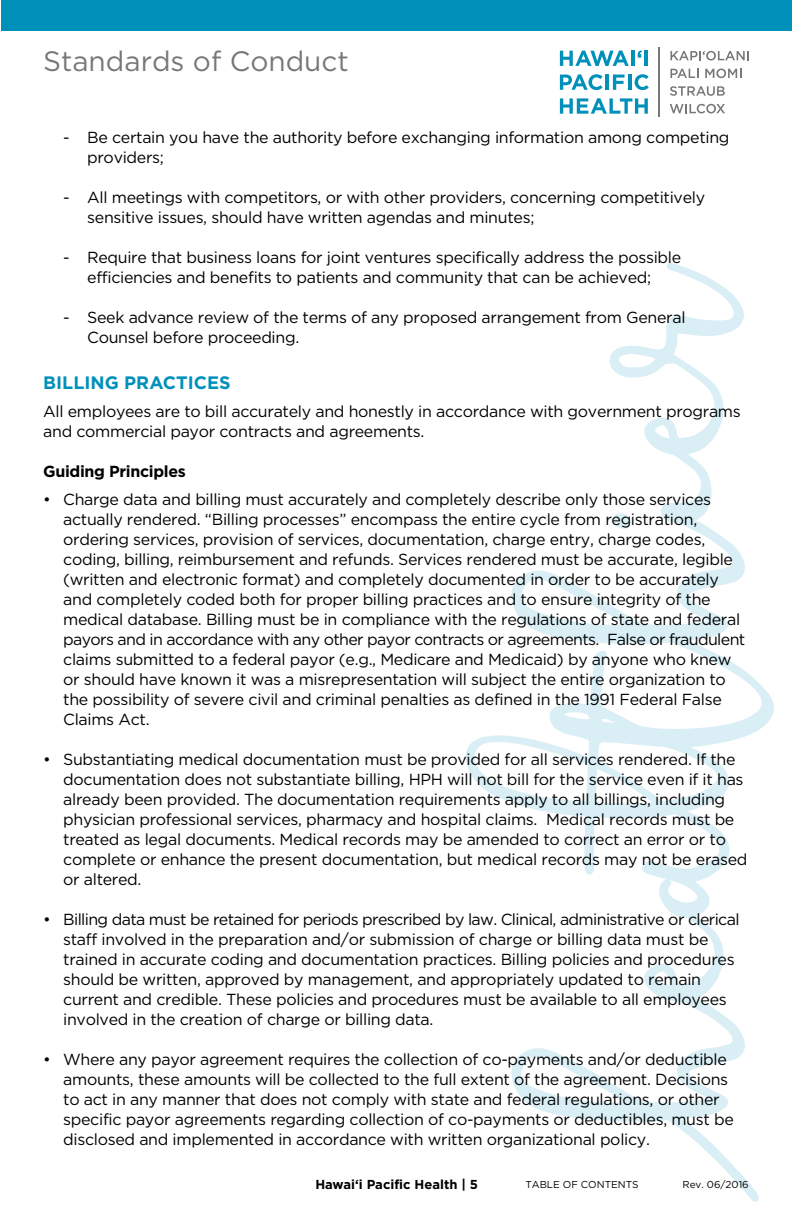
<style>
.page{position:relative;width:792px;height:1224px;background:#fff}
.page>*{position:absolute;margin:0;border:0;box-sizing:border-box;transform-origin:0 0}
.t1{font:28px "Gotham";color:#777679}
.t2{font:700 18px "Gotham";color:#0090ba}
.t3{font:16px/20px "Gotham";letter-spacing:-.02em;color:#000}
.t4{font:700 16px "Gotham";letter-spacing:-.02em;color:#000}
.t5{font:700 13px "Gotham";color:#000}
.t6{font:10px "Gotham";color:#000}
</style>
<div class="page">
<svg style="left:466px;top:262px;width:308px;height:940px"></svg>
<svg style="left:614px;top:513px;width:17px;height:16px"></svg>
<svg style="left:670px;top:51px;width:79px;height:9px"></svg>
<svg style="left:670px;top:69px;width:29px;height:9px"></svg>
<svg style="left:705px;top:69px;width:36px;height:9px"></svg>
<svg style="left:670px;top:86px;width:55px;height:10px"></svg>
<svg style="left:670px;top:104px;width:55px;height:9px"></svg>
<svg style="left:560px;top:51px;width:69px;height:15px"></svg>
<hr style="left:631px;top:51px;width:4px;height:15px;background:#0090ba">
<svg style="left:638px;top:51px;width:4px;height:7px"></svg>
<hr style="left:645px;top:51px;width:3px;height:15px;background:#0090ba">
<svg style="left:560px;top:74px;width:43px;height:16px"></svg>
<hr style="left:606px;top:75px;width:3px;height:15px;background:#0090ba">
<svg style="left:613px;top:75px;width:12px;height:15px"></svg>
<hr style="left:628px;top:75px;width:3px;height:15px;background:#0090ba">
<svg style="left:635px;top:74px;width:14px;height:16px"></svg>
<svg style="left:560px;top:98px;width:88px;height:16px"></svg>
<hr style="left:659px;top:48px;width:1px;height:69px;background:#777679">
<div style="left:1px;top:0;width:791px;height:31px;background:#0090ba"></div>
<h1 class="t1" style="left:43px;top:46px;width:307px">Standards of Conduct</h1>
<p class="t3" style="left:87px;top:127px;width:644px;text-indent:-24px">- Be certain you have the authority before exchanging information among competing providers;</p>
<p class="t3" style="left:87px;top:187px;width:620px;text-indent:-24px">- All meetings with competitors, or with other providers, concerning competitively sensitive issues, should have written agendas and minutes;</p>
<p class="t3" style="left:63px;top:247px;width:620px;text-align:center">- Require that business loans for joint ventures specifically address the possible efficiencies and benefits to patients and community that can be achieved;</p>
<p class="t3" style="left:87px;top:307px;width:600px;text-indent:-24px">- Seek advance review of the terms of any proposed arrangement from General<br>Counsel before proceeding.</p>
<p class="t2" style="left:43px;top:372px;width:189px">BILLING PRACTICES</p>
<p class="t3" style="left:43px;top:401px;width:699px">All employees are to bill accurately and honestly in accordance with government programs and commercial payor contracts and agreements.</p>
<p class="t4" style="left:43px;top:462px;width:144px">Guiding Principles</p>
<p class="t3" style="left:63px;top:489px;width:684px;text-indent:-20px">• Charge data and billing must accurately and completely describe only those services actually rendered. “Billing processes” encompass the entire cycle from registration, ordering services, provision of services, documentation, charge entry, charge codes, coding, billing, reimbursement and refunds. Services rendered must be accurate, legible (written and electronic format) and completely documented in order to be accurately and completely coded both for proper billing practices and to ensure integrity of the medical database. Billing must be in compliance with the regulations of state and federal payors and in accordance with any other payor contracts or agreements. False or fraudulent claims submitted to a federal payor (e.g., Medicare and Medicaid) by anyone who knew or should have known it was a misrepresentation will subject the entire organization to the possibility of severe civil and criminal penalties as defined in the 1991 Federal False Claims Act.</p>
<p class="t3" style="left:63px;top:749px;width:686px;text-indent:-20px">• Substantiating medical documentation must be provided for all services rendered. If the documentation does not substantiate billing, HPH will not bill for the service even if it has already been provided. The documentation requirements apply to all billings, including physician professional services, pharmacy and hospital claims. Medical records must be treated as legal documents. Medical records may be amended to correct an error or to complete or enhance the present documentation, but medical records may not be erased or altered.</p>
<p class="t3" style="left:63px;top:909px;width:678px;text-indent:-20px">• Billing data must be retained for periods prescribed by law. Clinical, administrative or clerical staff involved in the preparation and/or submission of charge or billing data must be trained in accurate coding and documentation practices. Billing policies and procedures should be written, approved by management, and appropriately updated to remain current and credible. These policies and procedures must be available to all employees involved in the creation of charge or billing data.</p>
<p class="t3" style="left:63px;top:1049px;width:672px;text-indent:-20px">• Where any payor agreement requires the collection of co-payments and/or deductible amounts, these amounts will be collected to the full extent of the agreement. Decisions to act in any manner that does not comply with state and federal regulations, or other specific payor agreements regarding collection of co-payments or deductibles, must be disclosed and implemented in accordance with written organizational policy.</p>
<p class="t6" style="left:525px;top:1179px;width:115px">TABLE OF CONTENTS</p>
<p class="t5" style="left:315px;top:1177px;width:164px">Hawai‘i Pacific Health | 5</p>
<p class="t6" style="left:682px;top:1179px;width:68px">Rev. 06/2016</p>
</div>
